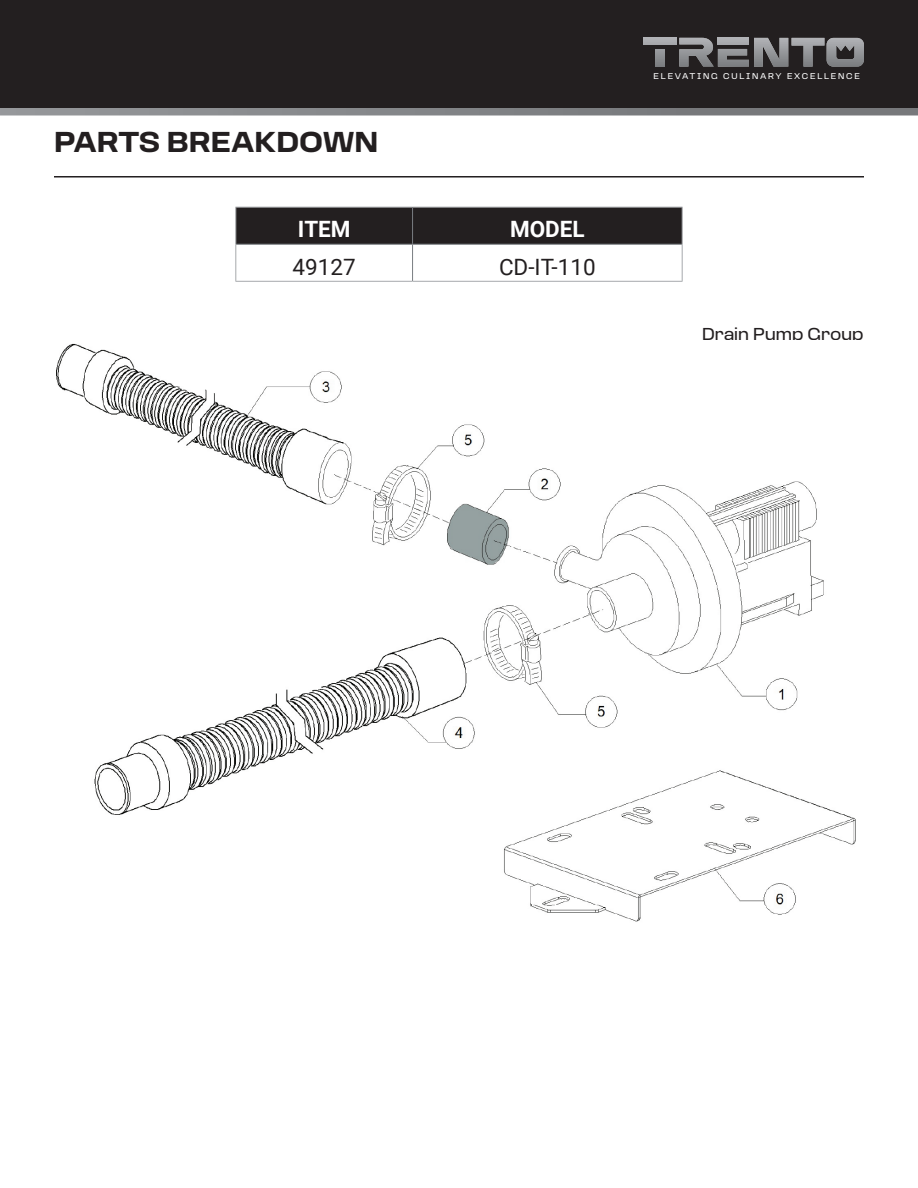
<style>
.page{position:relative;width:918px;height:1188px;background:#fff}
.page>*{position:absolute;margin:0;border:0;box-sizing:border-box;transform-origin:0 0}
.t1{font:700 30px "Loos Wide";color:#231f20}
.t2{font:22.5px "Roboto";color:#231f20}
.t3{font:700 22.5px "Roboto";color:#fff}
.t4{font:18px "Loos Wide";color:#231f20}
.t5{font:8.7px "Loos Wide";letter-spacing:.2em;color:#fff}
</style>
<div class="page">
<div style="left:0;top:0;width:918px;height:108px;background:#231f20"></div>
<div style="left:643px;top:38px;width:33px;height:6px;background:#acadb1"></div>
<svg style="left:655px;top:49px;width:9px;height:18px"></svg>
<svg style="left:679px;top:38px;width:185px;height:29px"></svg>
<svg style="left:0;top:108px;width:918px;height:8px;background:#8a8b8e"></svg>
<hr style="left:54px;top:176px;width:810px;height:2px;background:#231f20">
<div style="left:236px;top:208px;width:446px;height:36px;background:#231f20"></div>
<hr style="left:235px;top:207px;width:178px;height:1px;background:#a6a9ac">
<hr style="left:235px;top:208px;width:1px;height:36px;background:#a6a9ac">
<hr style="left:413px;top:207px;width:270px;height:1px;background:#a6a9ac">
<hr style="left:682px;top:208px;width:1px;height:36px;background:#a6a9ac">
<hr style="left:235px;top:244px;width:1px;height:37px;background:#a6a9ac">
<hr style="left:682px;top:244px;width:1px;height:37px;background:#a6a9ac">
<hr style="left:235px;top:281px;width:178px;height:1px;background:#a6a9ac">
<hr style="left:413px;top:281px;width:270px;height:1px;background:#a6a9ac">
<hr style="left:412px;top:208px;width:1px;height:36px;background:#797d82">
<hr style="left:236px;top:244px;width:177px;height:1px;background:#797d82">
<hr style="left:413px;top:244px;width:269px;height:1px;background:#797d82">
<hr style="left:412px;top:245px;width:1px;height:36px;background:#797d82">
<img style="left:56px;top:343px;width:800px;height:579px">
<p class="t1" style="left:54px;top:120px;width:326px">PARTS BREAKDOWN</p>
<p class="t3" style="left:298px;top:214px;width:54px">ITEM</p>
<p class="t3" style="left:510px;top:214px;width:76px">MODEL</p>
<p class="t2" style="left:293px;top:251px;width:65px">49127</p>
<p class="t2" style="left:499px;top:251px;width:98px">CD-IT-110</p>
<p class="t5" style="left:654px;top:70px;width:208px">ELEVATING CULINARY EXCELLENCE</p>
<p class="t4" style="left:702px;top:321px;width:163px">Drain Pump Group</p>
</div>
